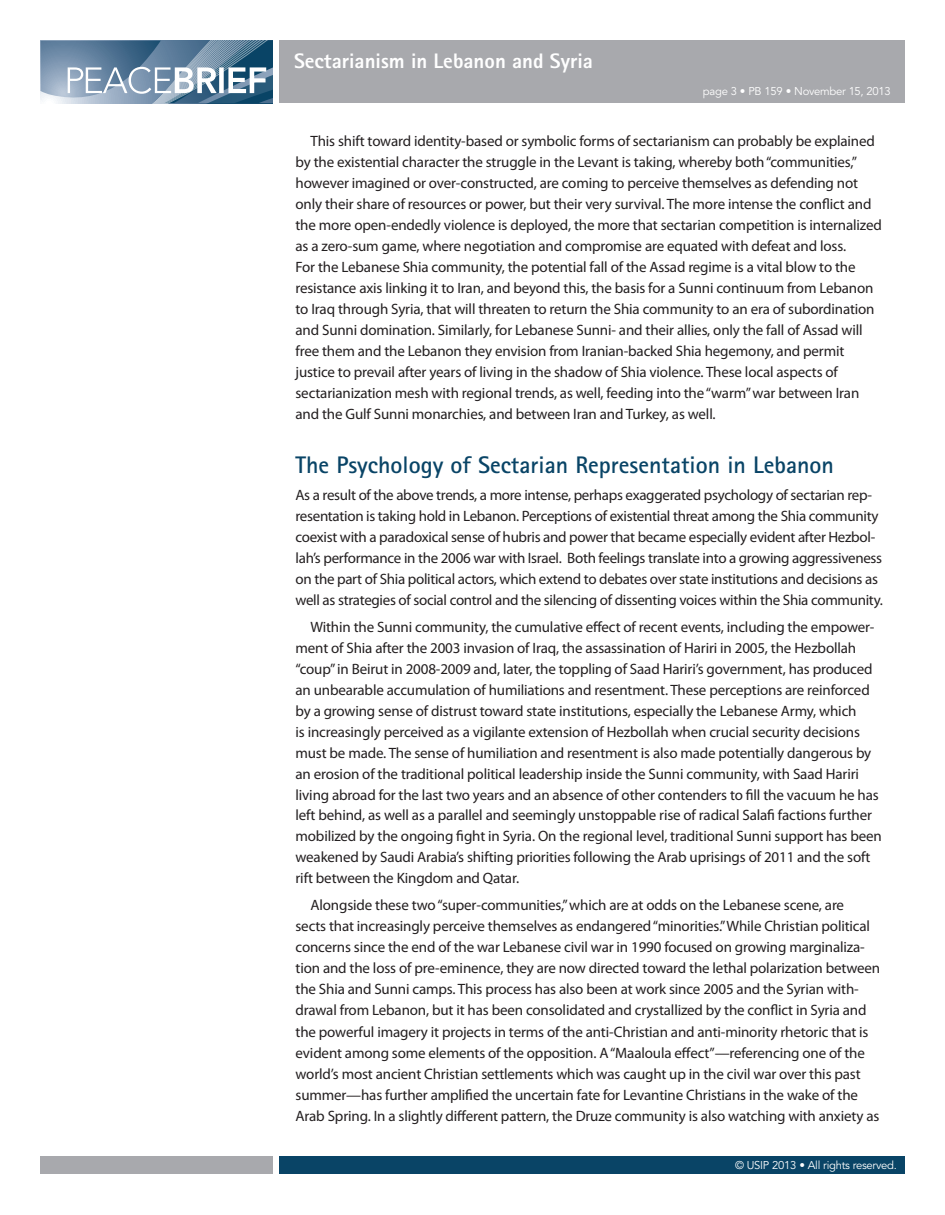
<style>
.page{position:relative;width:945px;height:1215px;background:#fff}
.page>*{position:absolute;margin:0;border:0;box-sizing:border-box;transform-origin:0 0}
.t1{font:700 24px "Rotis Sans Serif";color:#094466}
.t2{font:800 21px "Rotis Sans Serif";color:#fff}
.t3{font:15px/21px "Myriad Pro";letter-spacing:-.01em;color:#231f20}
.t4{font:11.25px "Avenir LT Std";letter-spacing:-.025em;color:#fff}
</style>
<div class="page">
<div style="left:279px;top:1156px;width:625px;height:18px;background:#094466"></div>
<div style="left:40px;top:1156px;width:233px;height:18px;background:#a8a9ad"></div>
<div style="left:279px;top:40px;width:625px;height:63px;background:#a8a9ad"></div>
<svg style="left:40px;top:41px;width:233px;height:63px"></svg>
<h2 class="t2" style="left:294px;top:47px;width:300px">Sectarianism in Lebanon and Syria</h2>
<p class="t4" style="left:703px;top:84px;width:189px">page 3 • PB 159 • November 15, 2013</p>
<p class="t3" style="left:295px;top:130px;width:588px;text-indent:15px">This shift toward identity-based or symbolic forms of sectarianism can probably be explained by the existential character the struggle in the Levant is taking, whereby both“communities,” however imagined or over-constructed, are coming to perceive themselves as defending not only their share of resources or power, but their very survival. The more intense the conflict and the more open-endedly violence is deployed, the more that sectarian competition is internalized as a zero-sum game, where negotiation and compromise are equated with defeat and loss.<br>For the Lebanese Shia community, the potential fall of the Assad regime is a vital blow to the resistance axis linking it to Iran, and beyond this, the basis for a Sunni continuum from Lebanon to Iraq through Syria, that will threaten to return the Shia community to an era of subordination and Sunni domination. Similarly, for Lebanese Sunni- and their allies, only the fall of Assad will free them and the Lebanon they envision from Iranian-backed Shia hegemony, and permit justice to prevail after years of living in the shadow of Shia violence. These local aspects of sectarianization mesh with regional trends, as well, feeding into the“warm”war between Iran and the Gulf Sunni monarchies, and between Iran and Turkey, as well.</p>
<h1 class="t1" style="left:295px;top:449px;width:540px">The Psychology of Sectarian Representation in Lebanon</h1>
<p class="t3" style="left:295px;top:484px;width:589px">As a result of the above trends, a more intense, perhaps exaggerated psychology of sectarian rep&shy;resentation is taking hold in Lebanon. Perceptions of existential threat among the Shia community coexist with a paradoxical sense of hubris and power that became especially evident after Hezbol&shy;lah’s performance in the 2006 war with Israel. Both feelings translate into a growing aggressiveness on the part of Shia political actors, which extend to debates over state institutions and decisions as well as strategies of social control and the silencing of dissenting voices within the Shia community.</p>
<p class="t3" style="left:295px;top:616px;width:588px;text-indent:15px">Within the Sunni community, the cumulative effect of recent events, including the empower&shy;ment of Shia after the 2003 invasion of Iraq, the assassination of Hariri in 2005, the Hezbollah “coup”in Beirut in 2008-2009 and, later, the toppling of Saad Hariri’s government, has produced an unbearable accumulation of humiliations and resentment. These perceptions are reinforced by a growing sense of distrust toward state institutions, especially the Lebanese Army, which<br>is increasingly perceived as a vigilante extension of Hezbollah when crucial security decisions must be made. The sense of humiliation and resentment is also made potentially dangerous by an erosion of the traditional political leadership inside the Sunni community, with Saad Hariri living abroad for the last two years and an absence of other contenders to fill the vacuum he has left behind, as well as a parallel and seemingly unstoppable rise of radical Salafi factions further mobilized by the ongoing fight in Syria. On the regional level, traditional Sunni support has been weakened by Saudi Arabia’s shifting priorities following the Arab uprisings of 2011 and the soft rift between the Kingdom and Qatar.</p>
<p class="t3" style="left:296px;top:895px;width:586px;text-indent:15px">Alongside these two“super-communities,”which are at odds on the Lebanese scene, are<br>sects that increasingly perceive themselves as endangered“minorities.”While Christian political concerns since the end of the war Lebanese civil war in 1990 focused on growing marginaliza&shy;tion and the loss of pre-eminence, they are now directed toward the lethal polarization between the Shia and Sunni camps. This process has also been at work since 2005 and the Syrian with&shy;drawal from Lebanon, but it has been consolidated and crystallized by the conflict in Syria and the powerful imagery it projects in terms of the anti-Christian and anti-minority rhetoric that is evident among some elements of the opposition. A“Maaloula effect”—referencing one of the world’s most ancient Christian settlements which was caught up in the civil war over this past summer—has further amplified the uncertain fate for Levantine Christians in the wake of the Arab Spring. In a slightly different pattern, the Druze community is also watching with anxiety as</p>
<p class="t4" style="left:735px;top:1158px;width:163px">© USIP 2013 • All rights reserved.</p>
</div>
